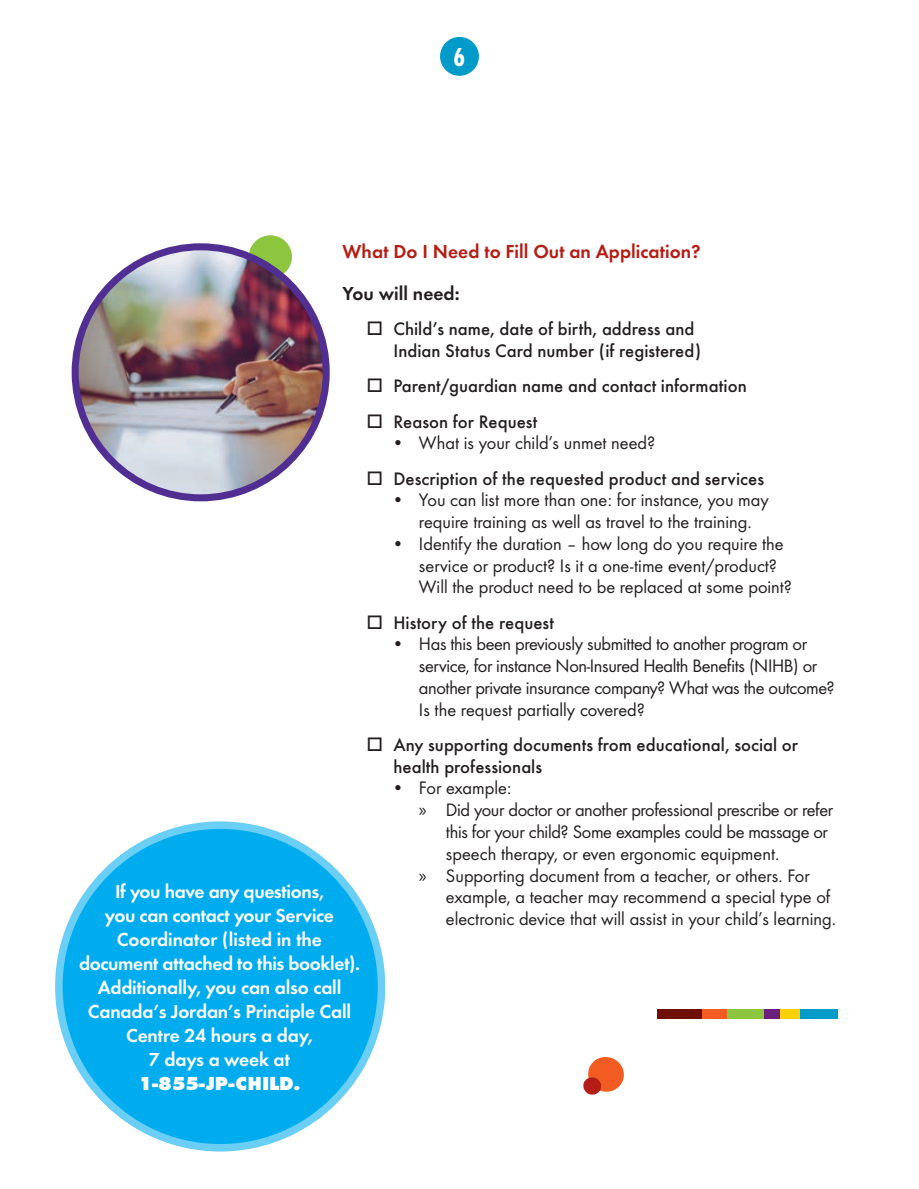
<style>
.page{position:relative;width:919px;height:1189px;background:#fff}
.page>*{position:absolute;margin:0;border:0;box-sizing:border-box;transform-origin:0 0}
.t1{font:700 27px "Futura Con";color:#fff}
._1_Body_copy{font:19.5px/24px "Futura Dem";letter-spacing:-.01em;color:#fff;text-align:center}
._1_Subhead_Red{font:19.5px "Futura Dem";color:#b41d15}
._1_Subhead_Red-2{font:19.5px "Futura Dem";color:#231f20}
.t2{font:18.75px/21.8px "Futura Boo";color:#231f20}
.t3{font:18.75px/21.8px "Futura Boo";letter-spacing:-.02em;color:#231f20}
.t4{font:500 18.75px/21.8px "Futura";color:#231f20}
.s1{font-family:"Myriad Pro"}
.s2{font-family:"Futura";font-weight:700;font-stretch:expanded}
</style>
<div class="page">
<div style="left:440px;top:37px;width:39px;height:39px;background:#009bc8;border-radius:50%"></div>
<svg style="left:249px;top:235px;width:43px;height:43px"></svg>
<div style="left:721px;top:1009px;width:79px;height:9px;background:#8bc63e"></div>
<div style="left:657px;top:1009px;width:66px;height:9px;background:#6f0f00"></div>
<div style="left:702px;top:1009px;width:24px;height:9px;background:#f25b21"></div>
<div style="left:775px;top:1009px;width:28px;height:9px;background:#fed105"></div>
<div style="left:800px;top:1009px;width:37px;height:9px;background:#009bc8"></div>
<div style="left:764px;top:1009px;width:15px;height:9px;background:#6b1f7e"></div>
<img style="left:75px;top:247px;width:251px;height:251px;border-radius:125px">
<div style="left:72px;top:243px;width:258px;height:258px;border:7px solid #502e92;border-radius:50%"></div>
<svg style="left:583px;top:1057px;width:41px;height:38px"></svg>
<div style="left:59px;top:825px;width:322px;height:322px;background:#00aced;border-radius:50%"></div>
<div style="left:55px;top:821px;width:330px;height:330px;border:8px solid #6bcef5;border-radius:50%"></div>
<p class="t1" style="left:453px;top:39px;width:13px">6</p>
<p class="_1_Subhead_Red" style="left:342px;top:238px;width:360px">What Do I Need to Fill Out an Application?</p>
<p class="_1_Subhead_Red-2" style="left:342px;top:280px;width:119px">You will need:</p>
<p class="t4" style="left:393px;top:316px;width:309px;text-indent:-27px">□ Child’s name, date of birth, address and<br>Indian Status Card number (if registered)</p>
<p class="t4" style="left:366px;top:373px;width:382px">□ Parent/guardian name and contact information</p>
<p class="t4" style="left:366px;top:409px;width:172px">□ Reason for Request</p>
<p class="t2" style="left:392px;top:431px;width:265px">• What is your child’s unmet need?</p>
<p class="t4" style="left:366px;top:466px;width:399px">□ Description of the requested product and services</p>
<p class="t2" style="left:392px;top:488px;width:378px;text-align:center">• You can list more than one: for instance, you may require training as well as travel to the training.</p>
<p class="t2" style="left:419px;top:531px;width:374px;text-indent:-27px">• Identify the duration – how long do you require the service or product? Is it a one-time event/product?<br>Will the product need to be replaced at some point?</p>
<p class="t4" style="left:366px;top:610px;width:189px">□ History of the request</p>
<p class="t3" style="left:419px;top:632px;width:417px;text-indent:-27px">• Has this been previously submitted to another program or service, for instance Non-Insured Health Benefits (NIHB) or another private insurance company? What was the outcome?<br>Is the request partially covered?</p>
<p class="t4" style="left:393px;top:732px;width:406px;text-indent:-27px">□ Any supporting documents from educational, social or health professionals</p>
<p class="t2" style="left:392px;top:776px;width:121px">• For example:</p>
<p class="t3" style="left:446px;top:798px;width:388px;text-indent:-27px"><span class="s1">»</span> Did your doctor or another professional prescribe or refer this for your child? Some examples could be massage or speech therapy, or even ergonomic equipment.</p>
<p class="t2" style="left:446px;top:863px;width:391px;text-indent:-27px"><span class="s1">»</span> Supporting document from a teacher, or others. For example, a teacher may recommend a special type of electronic device that will assist in your child’s learning.</p>
<p class="_1_Body_copy" style="left:79px;top:878px;width:282px">If you have any questions,<br>you can contact your Service<br>Coordinator (listed in the document attached to this booklet).<br>Additionally, you can also call<br>Canada’s Jordan’s Principle Call<br>Centre 24 hours a day,<br>7 days a week at<br><span class="s2">1-855-JP-CHILD.</span></p>
</div>
